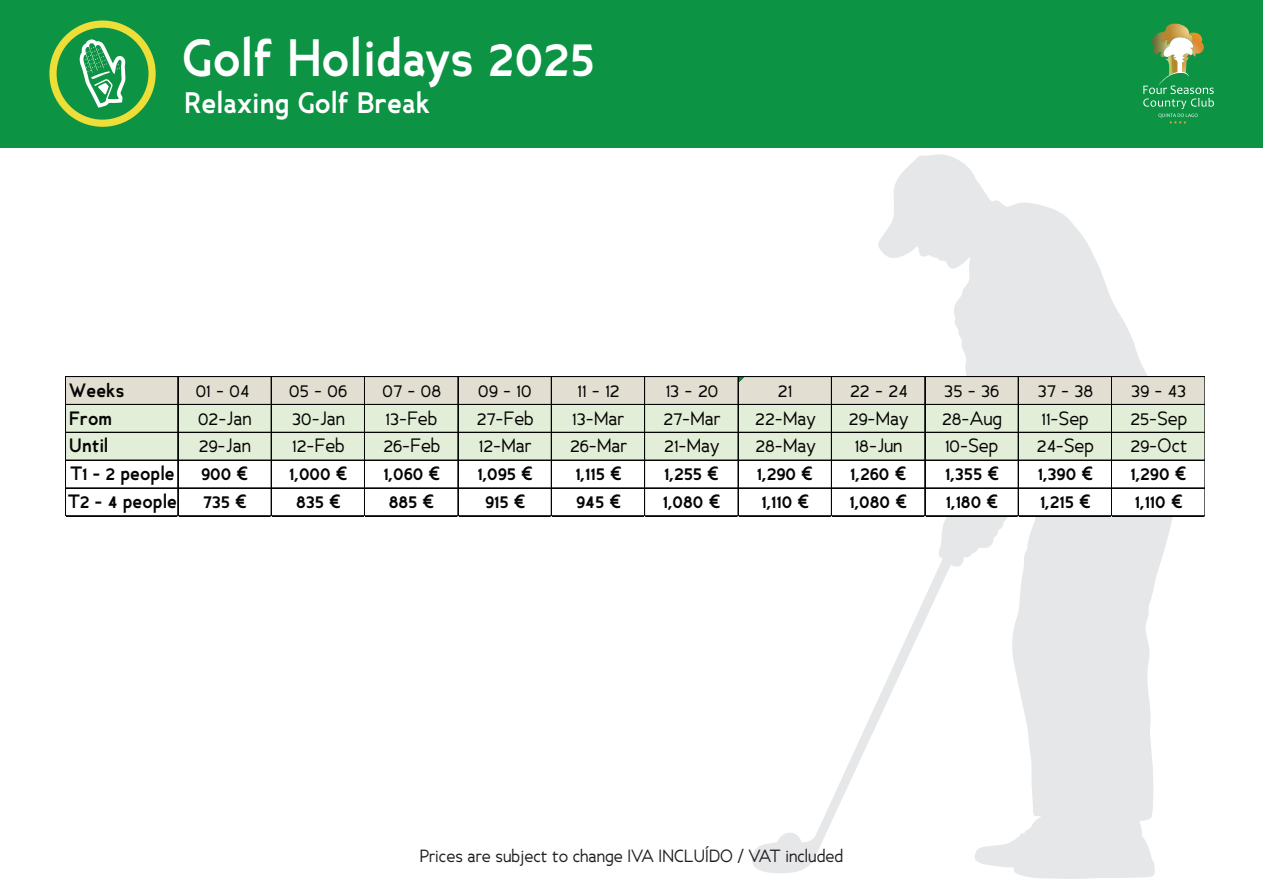
<style>
.page{position:relative;width:1263px;height:893px;background:#fff}
.page>*{position:absolute;margin:0;border:0;box-sizing:border-box;transform-origin:0 0}
.t1{font:700 48.9px "Ancillary";color:#fff}
.t2{font:700 27.75px "Ancillary";color:#fff}
.t3{font:18px "Ancillary";letter-spacing:.005em;color:#040503}
.t4{font:700 18px "Ancillary";color:#040503}
.t5{font:16.5px "Ancillary";color:#231f20}
</style>
<div class="page">
<svg style="left:750px;top:154px;width:437px;height:725px"></svg>
<div style="left:0;top:0;width:1263px;height:147px;background:#0d9344"></div>
<svg style="left:1143px;top:24px;width:71px;height:100px"></svg>
<svg style="left:49px;top:21px;width:107px;height:106px"></svg>
<div style="left:66px;top:377px;width:112px;height:28px;background:#e2ded1"></div>
<div style="left:178px;top:377px;width:1027px;height:28px;background:#e2ded1"></div>
<div style="left:66px;top:404px;width:1139px;height:29px;background:#e2eed7"></div>
<div style="left:66px;top:432px;width:112px;height:29px;background:#e2eed7"></div>
<div style="left:178px;top:432px;width:1027px;height:29px;background:#e2eed7"></div>
<div style="left:66px;top:460px;width:1139px;height:29px;background:#fff"></div>
<div style="left:66px;top:488px;width:1139px;height:28px;background:#fff"></div>
<hr style="left:66px;top:377px;width:1139px;height:1px;background:#040503">
<hr style="left:66px;top:404px;width:1139px;height:1px;background:#040503">
<hr style="left:66px;top:432px;width:1139px;height:1px;background:#040503">
<hr style="left:66px;top:460px;width:1139px;height:1px;background:#040503">
<hr style="left:66px;top:488px;width:1139px;height:1px;background:#040503">
<hr style="left:66px;top:377px;width:1px;height:139px;background:#040503">
<hr style="left:177px;top:377px;width:1px;height:139px;background:#040503">
<hr style="left:178px;top:377px;width:1px;height:139px;background:#040503">
<hr style="left:271px;top:377px;width:1px;height:139px;background:#040503">
<hr style="left:364px;top:377px;width:1px;height:139px;background:#040503">
<hr style="left:458px;top:377px;width:1px;height:139px;background:#040503">
<hr style="left:551px;top:377px;width:1px;height:139px;background:#040503">
<hr style="left:644px;top:377px;width:1px;height:139px;background:#040503">
<hr style="left:645px;top:377px;width:1px;height:139px;background:#040503">
<hr style="left:738px;top:377px;width:1px;height:139px;background:#040503">
<hr style="left:831px;top:377px;width:1px;height:139px;background:#040503">
<hr style="left:924px;top:377px;width:1px;height:139px;background:#040503">
<hr style="left:925px;top:377px;width:1px;height:139px;background:#040503">
<hr style="left:1018px;top:377px;width:1px;height:139px;background:#040503">
<hr style="left:1111px;top:377px;width:1px;height:139px;background:#040503">
<hr style="left:66px;top:515px;width:1139px;height:1px;background:#040503">
<hr style="left:66px;top:516px;width:1139px;height:1px;background:#040503">
<hr style="left:1204px;top:377px;width:1px;height:139px;background:#040503">
<h1 class="t1" style="left:182px;top:26px;width:414px">Golf Holidays 2025</h1>
<h2 class="t2" style="left:184px;top:84px;width:247px">Relaxing Golf Break</h2>
<p class="t4" style="left:69px;top:378px;width:57px">Weeks</p>
<p class="t3" style="left:196px;top:378px;width:55px">01 - 04</p>
<p class="t3" style="left:289px;top:378px;width:60px">05 - 06</p>
<p class="t3" style="left:383px;top:378px;width:60px">07 - 08</p>
<p class="t3" style="left:478px;top:378px;width:55px">09 - 10</p>
<p class="t3" style="left:578px;top:378px;width:44px">11 - 12</p>
<p class="t3" style="left:666px;top:378px;width:54px">13 - 20</p>
<p class="t3" style="left:778px;top:378px;width:16px">21</p>
<p class="t3" style="left:850px;top:378px;width:59px">22 - 24</p>
<p class="t3" style="left:944px;top:378px;width:57px">35 - 36</p>
<p class="t3" style="left:1038px;top:378px;width:57px">37 - 38</p>
<p class="t3" style="left:1131px;top:378px;width:56px">39 - 43</p>
<p class="t4" style="left:69px;top:406px;width:45px">From</p>
<p class="t3" style="left:198px;top:406px;width:55px">02-Jan</p>
<p class="t3" style="left:292px;top:406px;width:54px">30-Jan</p>
<p class="t3" style="left:386px;top:406px;width:53px">13-Feb</p>
<p class="t3" style="left:477px;top:406px;width:58px">27-Feb</p>
<p class="t3" style="left:572px;top:406px;width:53px">13-Mar</p>
<p class="t3" style="left:663px;top:406px;width:59px">27-Mar</p>
<p class="t3" style="left:755px;top:406px;width:62px">22-May</p>
<p class="t3" style="left:849px;top:406px;width:61px">29-May</p>
<p class="t3" style="left:942px;top:406px;width:61px">28-Aug</p>
<p class="t3" style="left:1041px;top:406px;width:49px">11-Sep</p>
<p class="t3" style="left:1130px;top:406px;width:58px">25-Sep</p>
<p class="t4" style="left:69px;top:434px;width:41px">Until</p>
<p class="t3" style="left:199px;top:434px;width:54px">29-Jan</p>
<p class="t3" style="left:292px;top:434px;width:54px">12-Feb</p>
<p class="t3" style="left:383px;top:434px;width:58px">26-Feb</p>
<p class="t3" style="left:479px;top:434px;width:54px">12-Mar</p>
<p class="t3" style="left:570px;top:434px;width:59px">26-Mar</p>
<p class="t3" style="left:664px;top:434px;width:57px">21-May</p>
<p class="t3" style="left:755px;top:434px;width:62px">28-May</p>
<p class="t3" style="left:855px;top:434px;width:49px">18-Jun</p>
<p class="t3" style="left:945px;top:434px;width:55px">10-Sep</p>
<p class="t3" style="left:1037px;top:434px;width:58px">24-Sep</p>
<p class="t3" style="left:1130px;top:434px;width:58px">29-Oct</p>
<p class="t4" style="left:70px;top:462px;width:106px">T1 - 2 people</p>
<p class="t4" style="left:201px;top:462px;width:49px">900 €</p>
<p class="t4" style="left:289px;top:462px;width:60px">1,000 €</p>
<p class="t4" style="left:383px;top:462px;width:59px">1,060 €</p>
<p class="t4" style="left:477px;top:462px;width:57px">1,095 €</p>
<p class="t4" style="left:575px;top:462px;width:48px">1,115 €</p>
<p class="t4" style="left:664px;top:462px;width:57px">1,255 €</p>
<p class="t4" style="left:757px;top:462px;width:58px">1,290 €</p>
<p class="t4" style="left:850px;top:462px;width:58px">1,260 €</p>
<p class="t4" style="left:945px;top:462px;width:56px">1,355 €</p>
<p class="t4" style="left:1038px;top:462px;width:57px">1,390 €</p>
<p class="t4" style="left:1130px;top:462px;width:58px">1,290 €</p>
<p class="t4" style="left:68px;top:490px;width:111px">T2 - 4 people</p>
<p class="t4" style="left:203px;top:490px;width:45px">735 €</p>
<p class="t4" style="left:296px;top:490px;width:47px">835 €</p>
<p class="t4" style="left:389px;top:490px;width:48px">885 €</p>
<p class="t4" style="left:485px;top:490px;width:42px">915 €</p>
<p class="t4" style="left:576px;top:490px;width:47px">945 €</p>
<p class="t4" style="left:663px;top:490px;width:60px">1,080 €</p>
<p class="t4" style="left:761px;top:490px;width:50px">1,110 €</p>
<p class="t4" style="left:849px;top:490px;width:60px">1,080 €</p>
<p class="t4" style="left:946px;top:490px;width:54px">1,180 €</p>
<p class="t4" style="left:1040px;top:490px;width:53px">1,215 €</p>
<p class="t4" style="left:1135px;top:490px;width:50px">1,110 €</p>
<p class="t5" style="left:420px;top:845px;width:425px">Prices are subject to change IVA INCLUÍDO / VAT included</p>
</div>
